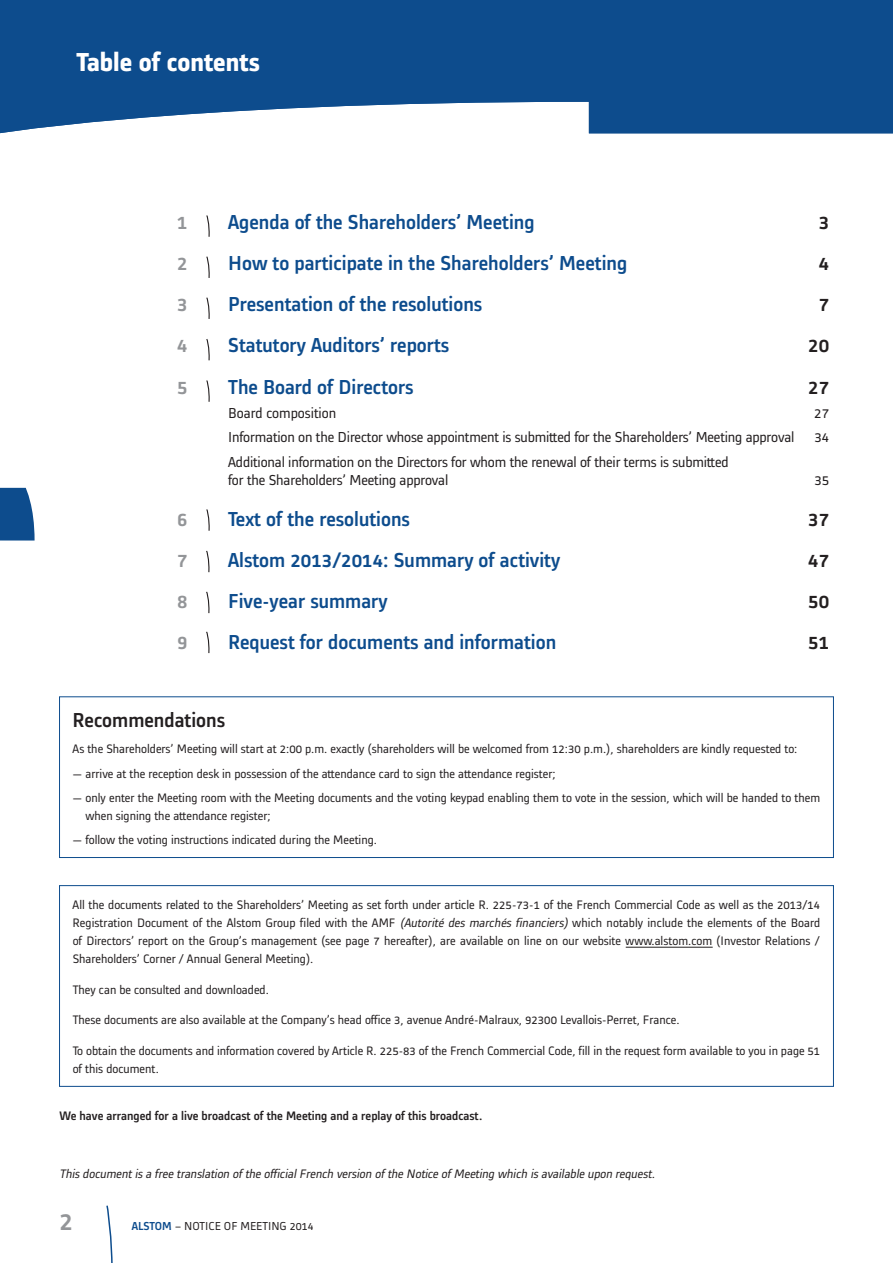
<style>
.page{position:relative;width:893px;height:1263px;background:#fff}
.page>*{position:absolute;margin:0;border:0;box-sizing:border-box;transform-origin:0 0}
.t1{font:700 27px "Alstom";color:#fff}
.t2{font:500 27px "Alstom";color:#939598}
.t3{font:500 21px "Alstom";color:#0d4c8d}
.t4{font:500 21px "Alstom";color:#231f20}
.t5{font:500 21px "Alstom";color:#939598}
.t6{font:15px/18px "Alstom";letter-spacing:-.01em;color:#231f20}
.t7{font:12.75px/18px "Alstom";color:#231f20}
.t8{font:italic 12.75px "Alstom";color:#231f20}
.t9{font:500 12.75px "Alstom";color:#231f20}
.t10{font:12px "Alstom";color:#231f20}
.s1{font-style:italic}
.s2{font-weight:500;color:#0d4c8d}
</style>
<div class="page">
<svg style="left:0;top:488px;width:35px;height:52px"></svg>
<svg style="left:106px;top:1205px;width:7px;height:58px"></svg>
<svg style="left:0;top:0;width:893px;height:134px;fill:#0d4c8d"></svg>
<div style="left:59px;top:696px;width:775px;height:162px;border:1px solid #0d4c8d"></div>
<hr style="left:626px;top:947px;width:87px;height:1px;background:#231f20">
<div style="left:59px;top:885px;width:775px;height:202px;border:1px solid #0d4c8d"></div>
<svg style="left:206px;top:215px;width:4px;height:22px"></svg>
<svg style="left:206px;top:256px;width:4px;height:22px"></svg>
<svg style="left:206px;top:297px;width:4px;height:22px"></svg>
<svg style="left:206px;top:339px;width:4px;height:22px"></svg>
<svg style="left:206px;top:380px;width:4px;height:22px"></svg>
<svg style="left:206px;top:509px;width:4px;height:22px"></svg>
<svg style="left:206px;top:550px;width:4px;height:23px"></svg>
<svg style="left:206px;top:591px;width:4px;height:23px"></svg>
<svg style="left:206px;top:631px;width:4px;height:23px"></svg>
<h1 class="t1" style="left:77px;top:43px;width:185px">Table of contents</h1>
<h2 class="t5" style="left:177px;top:208px;width:12px">1</h2>
<h2 class="t3" style="left:228px;top:208px;width:308px">Agenda of the Shareholders’ Meeting</h2>
<h2 class="t4" style="left:819px;top:208px;width:12px">3</h2>
<h2 class="t5" style="left:177px;top:249px;width:12px">2</h2>
<h2 class="t3" style="left:228px;top:249px;width:400px">How to participate in the Shareholders’ Meeting</h2>
<h2 class="t4" style="left:819px;top:249px;width:12px">4</h2>
<h2 class="t5" style="left:177px;top:290px;width:12px">3</h2>
<h2 class="t3" style="left:228px;top:290px;width:256px">Presentation of the resolutions</h2>
<h2 class="t4" style="left:819px;top:290px;width:12px">7</h2>
<h2 class="t5" style="left:177px;top:331px;width:12px">4</h2>
<h2 class="t3" style="left:228px;top:331px;width:223px">Statutory Auditors’ reports</h2>
<h2 class="t4" style="left:808px;top:331px;width:22px">20</h2>
<h2 class="t5" style="left:177px;top:372px;width:12px">5</h2>
<h2 class="t3" style="left:228px;top:372px;width:187px">The Board of Directors</h2>
<h2 class="t4" style="left:808px;top:372px;width:22px">27</h2>
<p class="t6" style="left:228px;top:403px;width:110px">Board composition</p>
<p class="t6" style="left:814px;top:403px;width:16px">27</p>
<p class="t6" style="left:228px;top:427px;width:568px">Information on the Director whose appointment is submitted for the Shareholders’ Meeting approval</p>
<p class="t6" style="left:814px;top:427px;width:16px">34</p>
<p class="t6" style="left:228px;top:451px;width:502px">Additional information on the Directors for whom the renewal of their terms is submitted for the Shareholders’ Meeting approval</p>
<p class="t6" style="left:814px;top:469px;width:16px">35</p>
<h2 class="t5" style="left:177px;top:504px;width:12px">6</h2>
<h2 class="t3" style="left:228px;top:504px;width:183px">Text of the resolutions</h2>
<h2 class="t4" style="left:808px;top:504px;width:22px">37</h2>
<h2 class="t5" style="left:177px;top:545px;width:12px">7</h2>
<h2 class="t3" style="left:228px;top:545px;width:333px">Alstom 2013/2014: Summary of activity</h2>
<h2 class="t4" style="left:808px;top:545px;width:22px">47</h2>
<h2 class="t5" style="left:177px;top:586px;width:12px">8</h2>
<h2 class="t3" style="left:228px;top:586px;width:161px">Five-year summary</h2>
<h2 class="t4" style="left:808px;top:586px;width:22px">50</h2>
<h2 class="t5" style="left:177px;top:627px;width:12px">9</h2>
<h2 class="t3" style="left:228px;top:627px;width:330px">Request for documents and information</h2>
<h2 class="t4" style="left:808px;top:627px;width:22px">51</h2>
<h2 class="t4" style="left:73px;top:705px;width:154px">Recommendations</h2>
<p class="t7" style="left:73px;top:739px;width:726px">As the Shareholders’ Meeting will start at 2:00 p.m. exactly (shareholders will be welcomed from 12:30 p.m.), shareholders are kindly requested to:</p>
<p class="t7" style="left:73px;top:763px;width:484px">— arrive at the reception desk in possession of the attendance card to sign the attendance register;</p>
<p class="t7" style="left:85px;top:788px;width:736px;text-indent:-13px">— only enter the Meeting room with the Meeting documents and the voting keypad enabling them to vote in the session, which will be handed to them when signing the attendance register;</p>
<p class="t7" style="left:73px;top:830px;width:306px">— follow the voting instructions indicated during the Meeting.</p>
<p class="t7" style="left:73px;top:895px;width:749px;text-align:justify">All the documents related to the Shareholders’ Meeting as set forth under article R. 225-73-1 of the French Commercial Code as well as the 2013/14<br>Registration Document of the Alstom Group filed with the AMF <span class="s1">(Autorité des marchés financiers)</span> which notably include the elements of the Board of Directors’ report on the Group’s management (see page 7 hereafter), are available on line on our website www.alstom.com (Investor Relations / Shareholders’ Corner / Annual General Meeting).</p>
<p class="t7" style="left:73px;top:979px;width:198px">They can be consulted and downloaded.</p>
<p class="t7" style="left:73px;top:1010px;width:608px">These documents are also available at the Company’s head office 3, avenue André-Malraux, 92300 Levallois-Perret, France.</p>
<p class="t7" style="left:73px;top:1041px;width:749px">To obtain the documents and information covered by Article R. 225-83 of the French Commercial Code, fill in the request form available to you in page 51 of this document.</p>
<p class="t9" style="left:60px;top:1107px;width:424px">We have arranged for a live broadcast of the Meeting and a replay of this broadcast.</p>
<p class="t8" style="left:60px;top:1165px;width:600px">Thisdocumentisa free translation of the officialFrench version of the Notice of Meeting which isavailable upon request.</p>
<h1 class="t2" style="left:60px;top:1202px;width:15px">2</h1>
<p class="t10" style="left:132px;top:1218px;width:183px"><span class="s2">ALSTOM</span> – NOTICE OF MEETING 2014</p>
</div>
